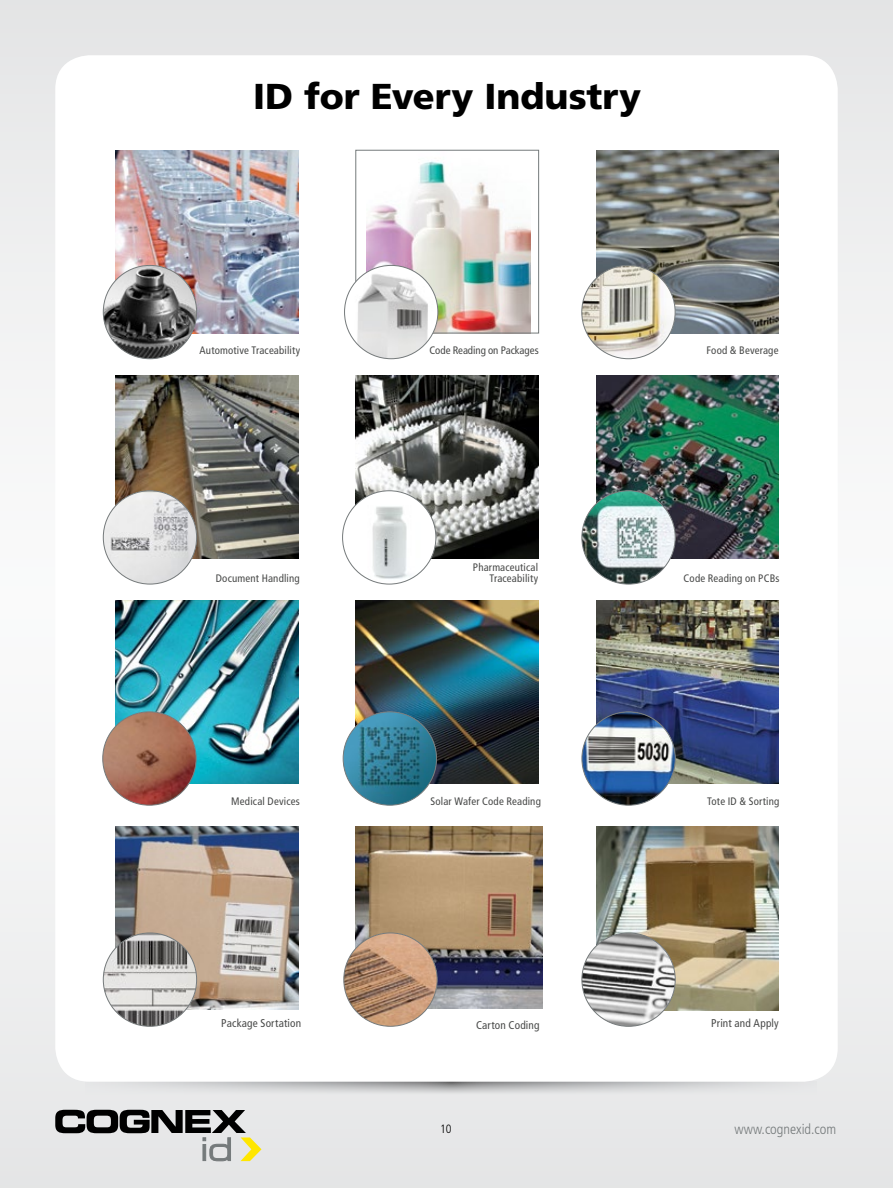
<style>
.page{position:relative;width:893px;height:1188px;background:#fff}
.page>*{position:absolute;margin:0;border:0;box-sizing:border-box;transform-origin:0 0}
.t1{font:900 36px "Frutiger LT Std";color:#000}
.t2{font:300 condensed 14.25px "Frutiger LT Std";color:#757a7b}
.t3{font:300 condensed 12px "Frutiger LT Std";color:#000}
.t4{font:condensed 11.25px "Frutiger LT Std";letter-spacing:.015em;color:#484948}
.t5{font:condensed 10.8px/11.6px "Frutiger LT Std";letter-spacing:.015em;color:#484948;text-align:right}
.t6{font:condensed 10.8px "Frutiger LT Std";letter-spacing:-.005em;color:#484948}
</style>
<div class="page">
<div style="left:0;top:0;width:893px;height:1188px;background:linear-gradient(to bottom,#f0f0f1,#f1f1f2)"></div>
<svg style="left:85px;top:1082px;width:732px;height:21px;background:#dadadb"></svg>
<div style="left:55px;top:55px;width:783px;height:1027px;background:#fff;border-radius:34px"></div>
<svg style="left:55px;top:1110px;width:206px;height:52px;background:#a7a7a3"></svg>
<img style="left:596px;top:601px;width:183px;height:183px">
<img style="left:582px;top:712px;width:93px;height:93px;border-radius:47px">
<img style="left:116px;top:826px;width:182px;height:183px">
<img style="left:356px;top:826px;width:186px;height:182px">
<img style="left:596px;top:826px;width:183px;height:184px">
<img style="left:344px;top:933px;width:93px;height:93px;border-radius:47px">
<img style="left:103px;top:933px;width:94px;height:93px;border-radius:47px">
<img style="left:582px;top:933px;width:93px;height:93px;border-radius:47px">
<img style="left:116px;top:150px;width:182px;height:183px">
<img style="left:367px;top:161px;width:164px;height:170px">
<div style="left:355px;top:150px;width:184px;height:183px;border:1px solid #757a7b"></div>
<img style="left:596px;top:150px;width:183px;height:183px">
<img style="left:103px;top:265px;width:94px;height:94px;border-radius:47px">
<img style="left:582px;top:265px;width:93px;height:94px;border-radius:47px">
<img style="left:347px;top:269px;width:91px;height:90px">
<img style="left:116px;top:376px;width:183px;height:183px">
<img style="left:103px;top:491px;width:94px;height:93px;border-radius:47px">
<img style="left:356px;top:376px;width:183px;height:182px">
<img style="left:596px;top:376px;width:183px;height:182px">
<div style="left:343px;top:491px;width:93px;height:93px;background:#fff;border-radius:50%"></div>
<img style="left:351px;top:491px;width:79px;height:93px">
<img style="left:582px;top:491px;width:93px;height:93px;border-radius:47px">
<img style="left:116px;top:601px;width:182px;height:183px">
<img style="left:356px;top:601px;width:183px;height:183px">
<img style="left:103px;top:712px;width:93px;height:93px;border-radius:47px">
<img style="left:343px;top:712px;width:93px;height:93px;border-radius:47px">
<h1 class="t1" style="left:253px;top:75px;width:389px">ID for Every Industry</h1>
<p class="t5" style="left:200px;top:345px;width:102px">Automotive Traceability</p>
<p class="t6" style="left:430px;top:344px;width:111px">Code Reading on Packages</p>
<p class="t5" style="left:706px;top:345px;width:74px">Food &amp; Beverage</p>
<p class="t5" style="left:216px;top:573px;width:85px">Document Handling</p>
<p class="t5" style="left:473px;top:561px;width:67px">Pharmaceutical<br>Traceability</p>
<p class="t5" style="left:684px;top:573px;width:97px">Code Reading on PCBs</p>
<p class="t5" style="left:231px;top:795px;width:70px">Medical Devices</p>
<p class="t5" style="left:430px;top:795px;width:112px">Solar Wafer Code Reading</p>
<p class="t5" style="left:707px;top:795px;width:74px">Tote ID &amp; Sorting</p>
<p class="t4" style="left:221px;top:1017px;width:81px">Package Sortation</p>
<p class="t4" style="left:476px;top:1018px;width:65px">Carton Coding</p>
<p class="t4" style="left:711px;top:1017px;width:69px">Print and Apply</p>
<p class="t3" style="left:440px;top:1122px;width:13px">10</p>
<h2 class="t2" style="left:734px;top:1121px;width:103px">www.cognexid.com</h2>
</div>
